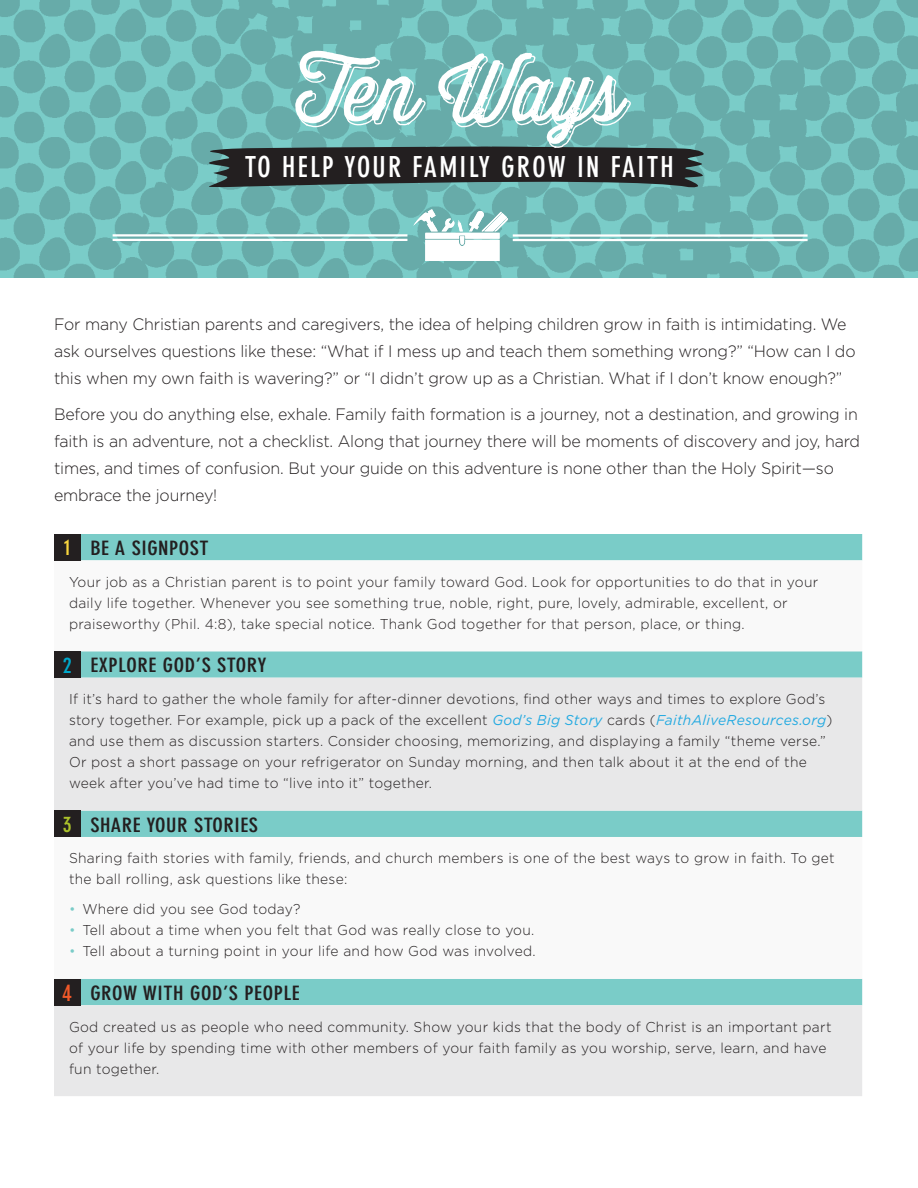
<style>
.page{position:relative;width:918px;height:1188px;background:#fff}
.page>*{position:absolute;margin:0;border:0;box-sizing:border-box;transform-origin:0 0}
.t1{font:82.35px "Thirsty Rough Lt";color:#fff}
.t2{font:700 condensed 28.5px "DIN Neuzeit Grotesk Std";letter-spacing:.08em;color:#fff}
.t3{font:700 condensed 19.5px "DIN Neuzeit Grotesk Std";letter-spacing:.025em;color:#231f20;scale:1.15 1}
.t4{font:300 16.5px/27px "Gotham";letter-spacing:-.01em;color:#231f20}
.t5{font:300 14.25px/21px "Gotham";letter-spacing:.02em;color:#231f20}
.s1{font-size:21.6px;color:#f8d53f}
.s2{font-size:21.6px;color:#00a9cc}
.s3{font-weight:400;font-style:italic;color:#24aae1}
.s4{font-size:21.6px;color:#acc32b}
.s5{color:#7accc8}
.s6{font-size:23.25px;color:#f15929}
</style>
<div class="page">
<img style="left:0;top:0;width:918px;height:277px">
<svg style="left:205px;top:53px;width:506px;height:136px;background:#609190"></svg>
<svg style="left:413px;top:209px;width:95px;height:52px"></svg>
<hr style="left:113px;top:239px;width:294px;height:2px;background:#fff">
<hr style="left:113px;top:234px;width:294px;height:3px;background:#fff">
<hr style="left:513px;top:239px;width:295px;height:2px;background:#fff">
<hr style="left:513px;top:234px;width:295px;height:3px;background:#fff">
<div style="left:80px;top:534px;width:782px;height:26px;background:#7accc8"></div>
<svg style="left:54px;top:560px;width:808px;height:118px"></svg>
<svg style="left:54px;top:678px;width:808px;height:418px;fill:#e8e8e9"></svg>
<div style="left:54px;top:534px;width:26px;height:26px;background:#231f20"></div>
<div style="left:54px;top:651px;width:26px;height:27px;background:#231f20"></div>
<div style="left:54px;top:811px;width:26px;height:26px;background:#231f20"></div>
<div style="left:54px;top:979px;width:26px;height:26px;background:#231f20"></div>
<h1 class="t1" style="left:295px;top:32px;width:329px">Ten Ways</h1>
<h2 class="t2" style="left:245px;top:150px;width:431px">TO HELP YOUR FAMILY GROW IN FAITH</h2>
<p class="t4" style="left:54px;top:310px;width:803px">For many Christian parents and caregivers, the idea of helping children grow in faith is intimidating. We ask ourselves questions like these: “What if I mess up and teach them something wrong?” “How can I do this when my own faith is wavering?” or “I didn’t grow up as a Christian. What if I don’t know enough?”</p>
<p class="t4" style="left:54px;top:400px;width:808px">Before you do anything else, exhale. Family faith formation is a journey, not a destination, and growing in faith is an adventure, not a checklist. Along that journey there will be moments of discovery and joy, hard times, and times of confusion. But your guide on this adventure is none other than the Holy Spirit—so embrace the journey!</p>
<h3 class="t3" style="left:64px;top:537px;width:127px"><span class="s1">1</span> BE A SIGNPOST</h3>
<p class="t5" style="left:69px;top:571px;width:751px">Your job as a Christian parent is to point your family toward God. Look for opportunities to do that in your daily life together. Whenever you see something true, noble, right, pure, lovely, admirable, excellent, or praiseworthy (Phil. 4:8), take special notice. Thank God together for that person, place, or thing.</p>
<h3 class="t3" style="left:63px;top:654px;width:179px"><span class="s2">2</span> EXPLORE GOD’S STORY</h3>
<p class="t5" style="left:69px;top:688px;width:765px">If it’s hard to gather the whole family for after-dinner devotions, find other ways and times to explore God’s story together. For example, pick up a pack of the excellent <span class="s3">God’s Big Story</span> cards (<span class="s3">FaithAliveResources.org</span>) and use them as discussion starters. Consider choosing, memorizing, and displaying a family “theme verse.” Or post a short passage on your refrigerator on Sunday morning, and then talk about it at the end of the week after you’ve had time to “live into it” together.</p>
<h3 class="t3" style="left:63px;top:814px;width:171px"><span class="s4">3</span> SHARE YOUR STORIES</h3>
<p class="t5" style="left:69px;top:847px;width:767px">Sharing faith stories with family, friends, and church members is one of the best ways to grow in faith. To get the ball rolling, ask questions like these:</p>
<p class="t5" style="left:69px;top:898px;width:233px"><span class="s5">•</span> Where did you see God today?</p>
<p class="t5" style="left:69px;top:919px;width:467px"><span class="s5">•</span> Tell about a time when you felt that God was really close to you.</p>
<p class="t5" style="left:69px;top:940px;width:468px"><span class="s5">•</span> Tell about a turning point in your life and how God was involved.</p>
<h3 class="t3" style="left:62px;top:982px;width:208px"><span class="s6">4</span> GROW WITH GOD’S PEOPLE</h3>
<p class="t5" style="left:69px;top:1016px;width:764px">God created us as people who need community. Show your kids that the body of Christ is an important part of your life by spending time with other members of your faith family as you worship, serve, learn, and have fun together.</p>
</div>
